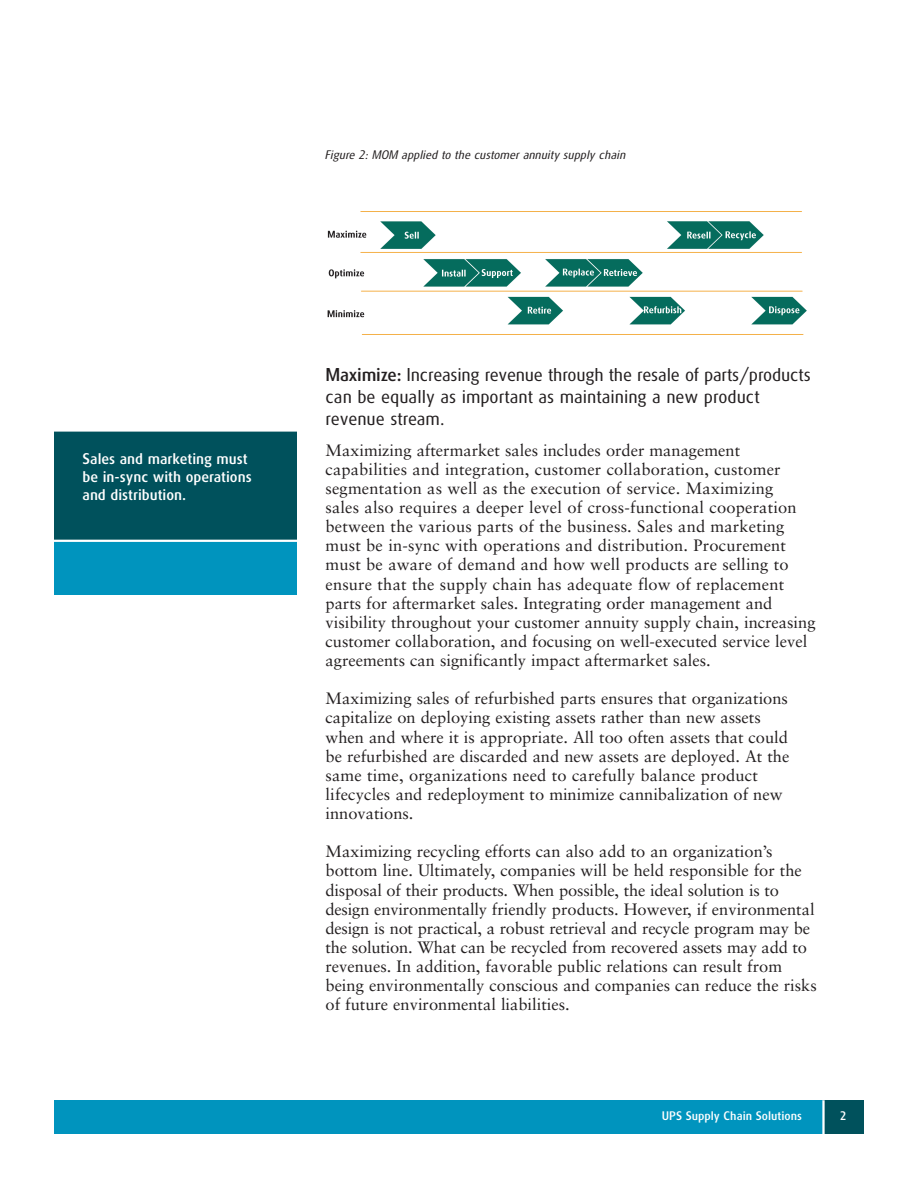
<style>
.page{position:relative;width:918px;height:1188px;background:#fff}
.page>*{position:absolute;margin:0;border:0;box-sizing:border-box;transform-origin:0 0}
.t1{font:18px/21.6px "UPS Sans";letter-spacing:-.01em;color:#231f20}
.t2{font:16.5px/19px "Sabon";color:#231f20}
.t3{font:500 15px/18px "UPS Sans";color:#fff}
.t4{font:italic 12px "UPS Sans";color:#231f20}
.t5{font:500 12px "UPS Sans";color:#fff}
.s1{font-weight:500}
</style>
<div class="page">
<div style="left:54px;top:1100px;width:770px;height:34px;background:#0094be"></div>
<div style="left:824px;top:1100px;width:40px;height:34px;background:#00515c"></div>
<hr style="left:822px;top:1100px;width:3px;height:34px;background:#fff">
<div style="left:54px;top:431px;width:243px;height:145px;background:#00515c"></div>
<div style="left:54px;top:541px;width:243px;height:54px;background:#0094be"></div>
<hr style="left:54px;top:429px;width:243px;height:3px;background:#fff">
<hr style="left:54px;top:540px;width:243px;height:2px;background:#fff">
<img style="left:328px;top:221px;width:479px;height:104px">
<p class="t4" style="left:326px;top:147px;width:302px">Figure 2: MOM applied to the customer annuity supply chain</p>
<p class="t3" style="left:82px;top:450px;width:171px">Sales and marketing must be in-sync with operations and distribution.</p>
<p class="t1" style="left:325px;top:364px;width:487px"><span class="s1">Maximize:</span> Increasing revenue through the resale of parts/products can be equally as important as maintaining a new product revenue stream.</p>
<p class="t2" style="left:326px;top:442px;width:492px">Maximizing aftermarket sales includes order management capabilities and integration, customer collaboration, customer segmentation as well as the execution of service. Maximizing<br>sales also requires a deeper level of cross-functional cooperation between the various parts of the business. Sales and marketing must be in-sync with operations and distribution. Procurement must be aware of demand and how well products are selling to ensure that the supply chain has adequate flow of replacement parts for aftermarket sales. Integrating order management and visibility throughout your customer annuity supply chain, increasing customer collaboration, and focusing on well-executed service level agreements can significantly impact aftermarket sales.</p>
<p class="t2" style="left:326px;top:690px;width:465px">Maximizing sales of refurbished parts ensures that organizations capitalize on deploying existing assets rather than new assets when and where it is appropriate. All too often assets that could be refurbished are discarded and new assets are deployed. At the same time, organizations need to carefully balance product lifecycles and redeployment to minimize cannibalization of new innovations.</p>
<p class="t2" style="left:326px;top:843px;width:493px">Maximizing recycling efforts can also add to an organization’s bottom line. Ultimately, companies will be held responsible for the disposal of their products. When possible, the ideal solution is to design environmentally friendly products. However, if environmental design is not practical, a robust retrieval and recycle program may be the solution. What can be recycled from recovered assets may add to revenues. In addition, favorable public relations can result from being environmentally conscious and companies can reduce the risks of future environmental liabilities.</p>
<p class="t5" style="left:662px;top:1109px;width:142px">UPS Supply Chain Solutions</p>
<p class="t5" style="left:840px;top:1109px;width:8px">2</p>
</div>
